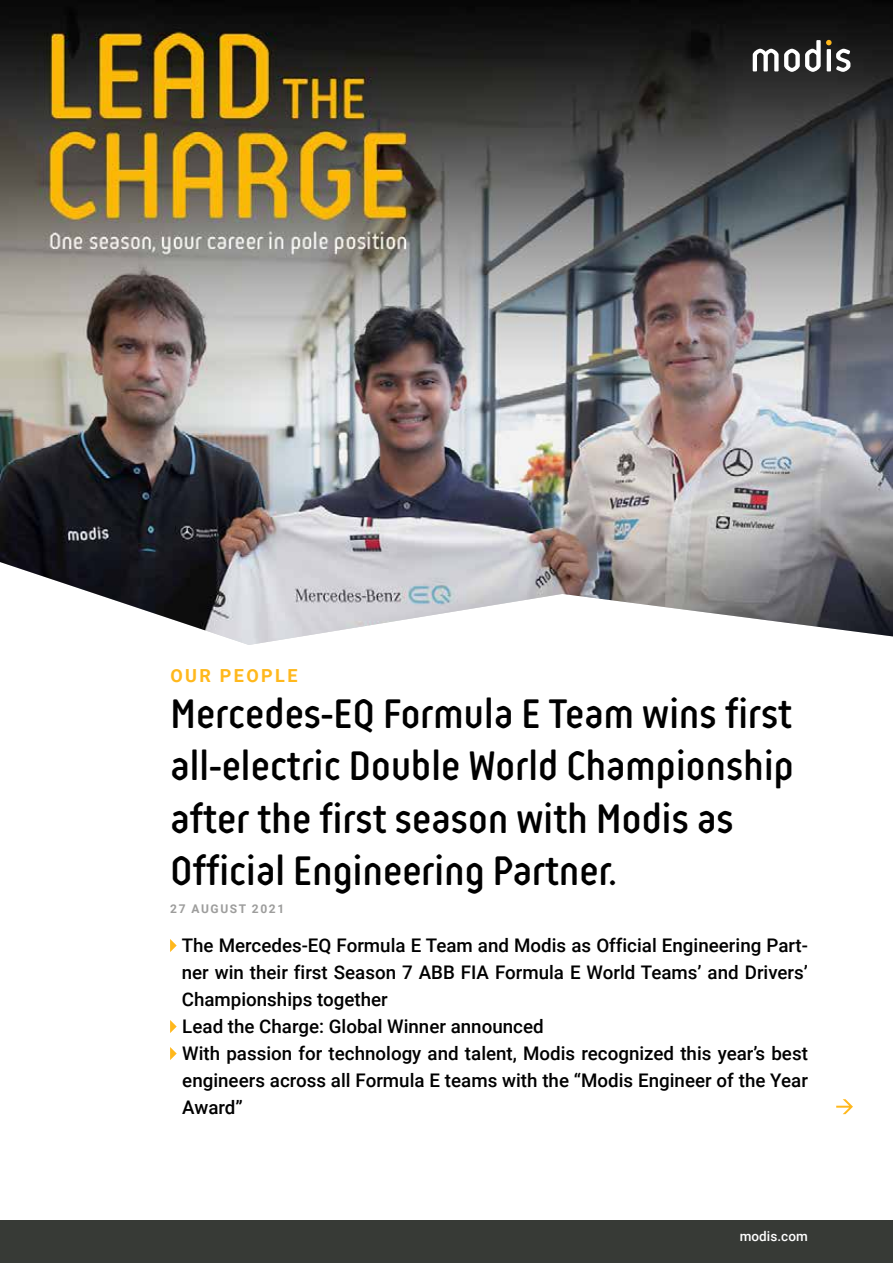
<style>
.page{position:relative;width:893px;height:1263px;background:#fff}
.page>*{position:absolute;margin:0;border:0;box-sizing:border-box;transform-origin:0 0}
.t1{font:600 43.5px/52.5px "Reso";letter-spacing:-.01em;color:#000}
.t2{font:500 18.75px/27px "Roboto";color:#000}
.t3{font:700 18px "Roboto";letter-spacing:.135em;color:#ffb81c}
.t4{font:500 13.5px "Roboto";letter-spacing:.005em;color:#fff}
.t5{font:700 12px "Roboto";letter-spacing:.135em;color:#9d9d9c}
</style>
<div class="page">
<div style="left:0;top:1220px;width:893px;height:43px;background:#373a36"></div>
<img style="left:0;top:0;width:893px;height:645px">
<svg style="left:753px;top:40px;width:97px;height:32px"></svg>
<svg style="left:836px;top:1099px;width:17px;height:15px"></svg>
<svg style="left:170px;top:939px;width:7px;height:13px"></svg>
<svg style="left:170px;top:1020px;width:7px;height:13px"></svg>
<svg style="left:170px;top:1047px;width:7px;height:13px"></svg>
<p class="t3" style="left:170px;top:662px;width:129px">OUR PEOPLE</p>
<h1 class="t1" style="left:170px;top:687px;width:626px">Mercedes-EQ Formula E Team wins first all-electric Double World Championship after the first season with Modis as Official Engineering Partner.</h1>
<p class="t5" style="left:170px;top:901px;width:115px">27 AUGUST 2021</p>
<p class="t2" style="left:182px;top:931px;width:628px">The Mercedes-EQ Formula E Team and Modis as Official Engineering Part&shy;ner win their first Season 7 ABB FIA Formula E World Teams’ and Drivers’ Championships together<br>Lead the Charge: Global Winner announced<br>With passion for technology and talent, Modis recognized this year’s best engineers across all Formula E teams with the “Modis Engineer of the Year Award”</p>
<p class="t4" style="left:740px;top:1226px;width:70px">modis.com</p>
</div>
